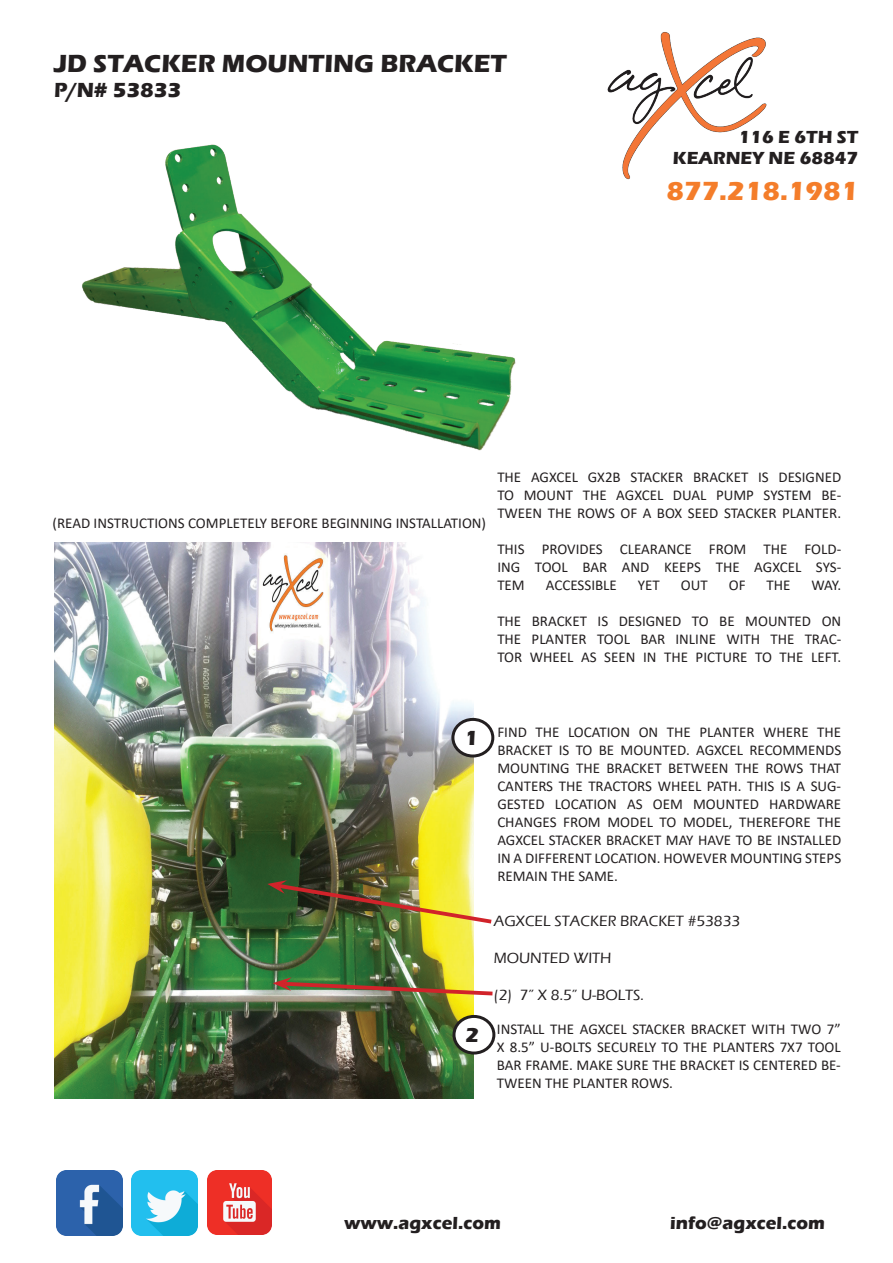
<style>
.page{position:relative;width:893px;height:1263px;background:#fff}
.page>*{position:absolute;margin:0;border:0;box-sizing:border-box;transform-origin:0 0}
.t1{font:700 27px "Eras ITC";color:#f47d2a}
.t2{font:700 25.5px "Eras ITC";color:#231f20}
.t3{font:700 21px "Eras ITC";color:#231f20}
.t4{font:700 18px/21.6px "Eras ITC";color:#231f20;text-align:right}
.t5{font:500 15.3px "Eras ITC";color:#231f20}
.t6{font:15px/18px "Calibri";color:#231f20;text-align:justify}
</style>
<div class="page">
<img style="left:607px;top:32px;width:160px;height:148px">
<img style="left:56px;top:1170px;width:66px;height:66px">
<img style="left:131px;top:1170px;width:66px;height:66px">
<img style="left:207px;top:1170px;width:65px;height:64px">
<img style="left:82px;top:144px;width:434px;height:307px">
<img style="left:54px;top:542px;width:419px;height:556px">
<img style="left:267px;top:880px;width:225px;height:46px">
<img style="left:273px;top:977px;width:220px;height:20px">
<div style="left:454px;top:1016px;width:40px;height:37px;background:#fff;border-radius:50%"></div>
<div style="left:452px;top:1015px;width:43px;height:39px;border:3px solid #231f20;border-radius:50%"></div>
<div style="left:453px;top:719px;width:40px;height:37px;background:#fff;border-radius:50%"></div>
<div style="left:451px;top:718px;width:43px;height:39px;border:3px solid #231f20;border-radius:50%"></div>
<h2 class="t2" style="left:54px;top:49px;width:454px">JD STACKER MOUNTING BRACKET</h2>
<h3 class="t3" style="left:54px;top:78px;width:129px">P/N# 53833</h3>
<p class="t4" style="left:673px;top:126px;width:187px">116 E 6TH ST<br>KEARNEY NE 68847</p>
<h1 class="t1" style="left:667px;top:176px;width:193px">877.218.1981</h1>
<p class="t6" style="left:52px;top:514px;width:435px">(READ INSTRUCTIONS COMPLETELY BEFORE BEGINNING INSTALLATION)</p>
<p class="t6" style="left:497px;top:468px;width:345px">THE AGXCEL GX2B STACKER BRACKET IS DESIGNED TO MOUNT THE AGXCEL DUAL PUMP SYSTEM BE-TWEEN THE ROWS OF A BOX SEED STACKER PLANTER.</p>
<p class="t6" style="left:497px;top:540px;width:345px">THIS PROVIDES CLEARANCE FROM THE FOLD-ING TOOL BAR AND KEEPS THE AGXCEL SYS-TEM</p>
<p class="t6" style="left:546px;top:576px;width:73px">ACCESSIBLE</p>
<p class="t6" style="left:638px;top:576px;width:23px">YET</p>
<p class="t6" style="left:681px;top:576px;width:28px">OUT</p>
<p class="t6" style="left:729px;top:576px;width:18px">OF</p>
<p class="t6" style="left:767px;top:576px;width:25px">THE</p>
<p class="t6" style="left:812px;top:576px;width:31px">WAY.</p>
<p class="t6" style="left:497px;top:612px;width:345px">THE BRACKET IS DESIGNED TO BE MOUNTED ON THE PLANTER TOOL BAR INLINE WITH THE TRAC-TOR WHEEL AS SEEN IN THE PICTURE TO THE LEFT.</p>
<h3 class="t3" style="left:464px;top:726px;width:15px">1</h3>
<h3 class="t3" style="left:466px;top:1023px;width:15px">2</h3>
<p class="t6" style="left:497px;top:723px;width:345px">FIND THE LOCATION ON THE PLANTER WHERE THE BRACKET IS TO BE MOUNTED. AGXCEL RECOMMENDS MOUNTING THE BRACKET BETWEEN THE ROWS THAT CANTERS THE TRACTORS WHEEL PATH. THIS IS A SUG-GESTED LOCATION AS OEM MOUNTED HARDWARE CHANGES FROM MODEL TO MODEL, THEREFORE THE AGXCEL STACKER BRACKET MAY HAVE TO BE INSTALLED IN A DIFFERENT LOCATION. HOWEVER MOUNTING STEPS REMAIN THE SAME.</p>
<p class="t5" style="left:494px;top:913px;width:248px">AGXCEL STACKER BRACKET #53833</p>
<p class="t5" style="left:494px;top:949px;width:119px">MOUNTED WITH</p>
<p class="t5" style="left:494px;top:986px;width:152px">(2) 7” X 8.5” U-BOLTS.</p>
<p class="t6" style="left:497px;top:1020px;width:345px">INSTALL THE AGXCEL STACKER BRACKET WITH TWO 7” X 8.5” U-BOLTS SECURELY TO THE PLANTERS 7X7 TOOL BAR FRAME. MAKE SURE THE BRACKET IS CENTERED BE-TWEEN THE PLANTER ROWS.</p>
<p class="t4" style="left:344px;top:1212px;width:158px">www.agxcel.com</p>
<p class="t4" style="left:670px;top:1212px;width:156px">info@agxcel.com</p>
</div>
